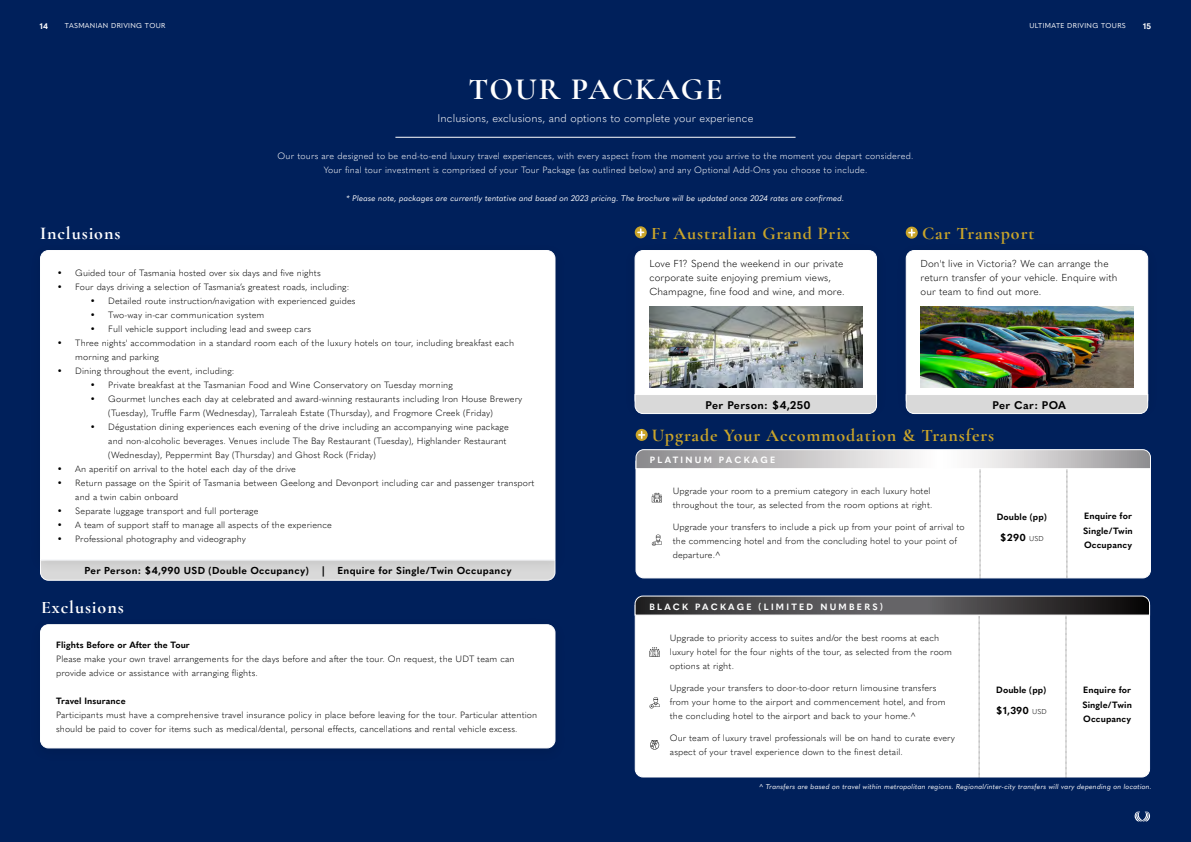
<style>
.page{position:relative;width:1191px;height:842px;background:#fff}
.page>*{position:absolute;margin:0;border:0;box-sizing:border-box;transform-origin:0 0}
.t1{font:700 31px "Cormorant Garamond";letter-spacing:.06em;color:#fff}
.t2{font:700 18px "Cormorant Garamond";letter-spacing:.05em;color:#c9a42a}
.t3{font:700 18px "Cormorant Garamond";letter-spacing:.05em;color:#fff}
.t4{font:300 11px "Quasimoda";letter-spacing:.01em;color:#fff}
.t5{font:700 11px "Quasimoda";letter-spacing:.03em;color:#000}
.t6{font:300 10px/14px "Quasimoda";letter-spacing:.01em;color:#000}
.t7{font:700 10px "Quasimoda";letter-spacing:.03em;color:#000}
.t8{font:300 9px/14px "Quasimoda";letter-spacing:.01em;color:#000}
.t9{font:300 9px/14px "Quasimoda";letter-spacing:.02em;color:#fff;text-align:center}
.t10{font:700 9px/14.4px "Quasimoda";letter-spacing:.01em;color:#000;text-align:justify}
.t11{font:700 9px "Quasimoda";letter-spacing:.25em;color:#fff}
.t12{font:italic 8px "Quasimoda";letter-spacing:.01em;color:#fff}
.t13{font:700 8px "Quasimoda";color:#fff}
.t14{font:italic 7px "Quasimoda";letter-spacing:.02em;color:#fff}
.t15{font:7px "Quasimoda";letter-spacing:.05em;color:#fff}
.s1{font-weight:300;font-size:7px}
</style>
<div class="page">
<div style="left:595px;top:0;width:596px;height:842px;background:#00205b"></div>
<div style="left:0;top:0;width:595px;height:842px;background:#00205b"></div>
<svg style="left:1134px;top:811px;width:16px;height:10px"></svg>
<hr style="left:395px;top:137px;width:400px;height:1px;background:#fff">
<div style="left:635px;top:429px;width:12px;height:12px;border:2px solid #c9a42a;border-radius:50%"></div>
<svg style="left:639px;top:432px;width:5px;height:6px"></svg>
<svg style="left:635px;top:449px;width:516px;height:129px;background:#f5f5f5"></svg>
<svg style="left:634px;top:595px;width:516px;height:182px;background:#eaeaeb"></svg>
<div style="left:40px;top:625px;width:515px;height:123px;background:#fff;border-radius:8px"></div>
<div style="left:40px;top:624px;width:515px;height:124px;border:1px solid #fff;border-radius:8px"></div>
<svg style="left:40px;top:574px;width:516px;height:7px;background:#d6d7d9"></svg>
<div style="left:635px;top:226px;width:12px;height:12px;border:2px solid #c9a42a;border-radius:50%"></div>
<svg style="left:638px;top:229px;width:5px;height:7px"></svg>
<div style="left:635px;top:251px;width:241px;height:156px;background:#fff;border-radius:8px"></div>
<div style="left:634px;top:250px;width:243px;height:158px;border:1px solid #fff;border-radius:8px"></div>
<svg style="left:634px;top:394px;width:243px;height:21px;background:#d1d2d5"></svg>
<img style="left:649px;top:307px;width:213px;height:80px">
<div style="left:905px;top:227px;width:12px;height:12px;border:2px solid #c9a42a;border-radius:50%"></div>
<svg style="left:909px;top:229px;width:5px;height:7px"></svg>
<div style="left:906px;top:251px;width:241px;height:156px;background:#fff;border-radius:8px"></div>
<div style="left:905px;top:250px;width:243px;height:158px;border:1px solid #fff;border-radius:8px"></div>
<svg style="left:905px;top:394px;width:243px;height:21px;background:#d0d2d5"></svg>
<img style="left:920px;top:307px;width:213px;height:80px">
<div style="left:29px;top:242px;width:537px;height:332px;background:#000;opacity:.1"></div>
<div style="left:40px;top:249px;width:516px;height:311px;background:#fff"></div>
<p class="t13" style="left:40px;top:20px;width:9px">14</p>
<p class="t15" style="left:65px;top:21px;width:102px">TASMANIAN DRIVING TOUR</p>
<p class="t15" style="left:1029px;top:21px;width:98px">ULTIMATE DRIVING TOURS</p>
<p class="t13" style="left:1143px;top:20px;width:9px">15</p>
<h1 class="t1" style="left:468px;top:70px;width:256px">TOUR PACKAGE</h1>
<p class="t4" style="left:437px;top:110px;width:317px">Inclusions, exclusions, and options to complete your experience</p>
<p class="t9" style="left:278px;top:148px;width:637px">Our tours are designed to be end-to-end luxury travel experiences, with every aspect from the moment you arrive to the moment you depart considered.<br>Your final tour investment is comprised of your Tour Package (as outlined below) and any Optional Add-Ons you choose to include.</p>
<p class="t12" style="left:347px;top:192px;width:499px">* Please note, packages are currently tentative and based on 2023 pricing. The brochure will be updated once 2024 rates are confirmed.</p>
<h2 class="t3" style="left:40px;top:222px;width:82px">Inclusions</h2>
<p class="t8" style="left:57px;top:266px;width:265px">• Guided tour of Tasmania hosted over six days and five nights</p>
<p class="t8" style="left:57px;top:280px;width:293px">• Four days driving a selection of Tasmania’s greatest roads, including:</p>
<p class="t8" style="left:90px;top:294px;width:267px">• Detailed route instruction/navigation with experienced guides</p>
<p class="t8" style="left:90px;top:308px;width:176px">• Two-way in-car communication system</p>
<p class="t8" style="left:90px;top:322px;width:222px">• Full vehicle support including lead and sweep cars</p>
<p class="t8" style="left:75px;top:336px;width:440px;text-indent:-18px">• Three nights' accommodation in a standard room each of the luxury hotels on tour, including breakfast each morning and parking</p>
<p class="t8" style="left:57px;top:364px;width:179px">• Dining throughout the event, including:</p>
<p class="t8" style="left:90px;top:378px;width:364px">• Private breakfast at the Tasmanian Food and Wine Conservatory on Tuesday morning</p>
<p class="t8" style="left:108px;top:392px;width:415px;text-indent:-18px">• Gourmet lunches each day at celebrated and award-winning restaurants including Iron House Brewery (Tuesday), Truffle Farm (Wednesday), Tarraleah Estate (Thursday), and Frogmore Creek (Friday)</p>
<p class="t8" style="left:108px;top:420px;width:402px;text-indent:-18px">• Dégustation dining experiences each evening of the drive including an accompanying wine package and non-alcoholic beverages. Venues include The Bay Restaurant (Tuesday), Highlander Restaurant (Wednesday), Peppermint Bay (Thursday) and Ghost Rock (Friday)</p>
<p class="t8" style="left:57px;top:462px;width:240px">• An aperitif on arrival to the hotel each day of the drive</p>
<p class="t8" style="left:75px;top:476px;width:461px;text-indent:-18px">• Return passage on the Spirit of Tasmania between Geelong and Devonport including car and passenger transport and a twin cabin onboard</p>
<p class="t8" style="left:57px;top:504px;width:203px">• Separate luggage transport and full porterage</p>
<p class="t8" style="left:57px;top:518px;width:276px">• A team of support staff to manage all aspects of the experience</p>
<p class="t8" style="left:57px;top:532px;width:190px">• Professional photography and videography</p>
<p class="t7" style="left:85px;top:562px;width:226px">Per Person: $4,990 USD (Double Occupancy)</p>
<p class="t7" style="left:322px;top:562px;width:4px">|</p>
<p class="t7" style="left:337px;top:562px;width:176px">Enquire for Single/Twin Occupancy</p>
<h2 class="t3" style="left:41px;top:596px;width:84px">Exclusions</h2>
<p class="t10" style="left:56px;top:637px;width:135px">Flights Before or After the Tour</p>
<p class="t8" style="left:56px;top:651px;width:460px">Please make your own travel arrangements for the days before and after the tour. On request, the UDT team can provide advice or assistance with arranging flights.</p>
<p class="t10" style="left:56px;top:693px;width:71px">Travel Insurance</p>
<p class="t8" style="left:56px;top:707px;width:482px">Participants must have a comprehensive travel insurance policy in place before leaving for the tour. Particular attention should be paid to cover for items such as medical/dental, personal effects, cancellations and rental vehicle excess.</p>
<h2 class="t2" style="left:651px;top:222px;width:200px">F1 Australian Grand Prix</h2>
<p class="t6" style="left:649px;top:256px;width:197px">Love F1? Spend the weekend in our private corporate suite enjoying premium views,<br>Champagne, fine food and wine, and more.</p>
<p class="t5" style="left:705px;top:396px;width:107px">Per Person: $4,250</p>
<h2 class="t2" style="left:922px;top:222px;width:114px">Car Transport</h2>
<p class="t6" style="left:920px;top:256px;width:198px">Don't live in Victoria? We can arrange the return transfer of your vehicle. Enquire with our team to find out more.</p>
<p class="t5" style="left:992px;top:396px;width:75px">Per Car: POA</p>
<h2 class="t2" style="left:652px;top:424px;width:344px">Upgrade Your Accommodation &amp; Transfers</h2>
<p class="t11" style="left:650px;top:453px;width:127px">PLATINUM PACKAGE</p>
<p class="t8" style="left:673px;top:483px;width:261px">Upgrade your room to a premium category in each luxury hotel throughout the tour, as selected from the room options at right.</p>
<p class="t8" style="left:673px;top:519px;width:293px">Upgrade your transfers to include a pick up from your point of arrival to the commencing hotel and from the concluding hotel to your point of departure.^</p>
<p class="t7" style="left:1000px;top:530px;width:45px">$290 <span class="s1">USD</span></p>
<p class="t10" style="left:996px;top:509px;width:52px">Double (pp)</p>
<p class="t10" style="left:1083px;top:508px;width:51px">Enquire for Single/Twin Occupancy</p>
<p class="t11" style="left:649px;top:599px;width:235px">BLACK PACKAGE (LIMITED NUMBERS)</p>
<p class="t8" style="left:670px;top:630px;width:284px">Upgrade to priority access to suites and/or the best rooms at each luxury hotel for the four nights of the tour, as selected from the room options at right.</p>
<p class="t8" style="left:670px;top:680px;width:277px">Upgrade your transfers to door-to-door return limousine transfers from your home to the airport and commencement hotel, and from the concluding hotel to the airport and back to your home.^</p>
<p class="t8" style="left:670px;top:730px;width:287px">Our team of luxury travel professionals will be on hand to curate every aspect of your travel experience down to the finest detail.</p>
<p class="t10" style="left:996px;top:682px;width:52px">Double (pp)</p>
<p class="t10" style="left:1082px;top:682px;width:51px">Enquire for Single/Twin Occupancy</p>
<p class="t7" style="left:995px;top:703px;width:52px">$1,390 <span class="s1">USD</span></p>
<p class="t14" style="left:759px;top:781px;width:394px">^ Transfers are based on travel within metropolitan regions. Regional/inter-city transfers will vary depending on location.</p>
</div>
